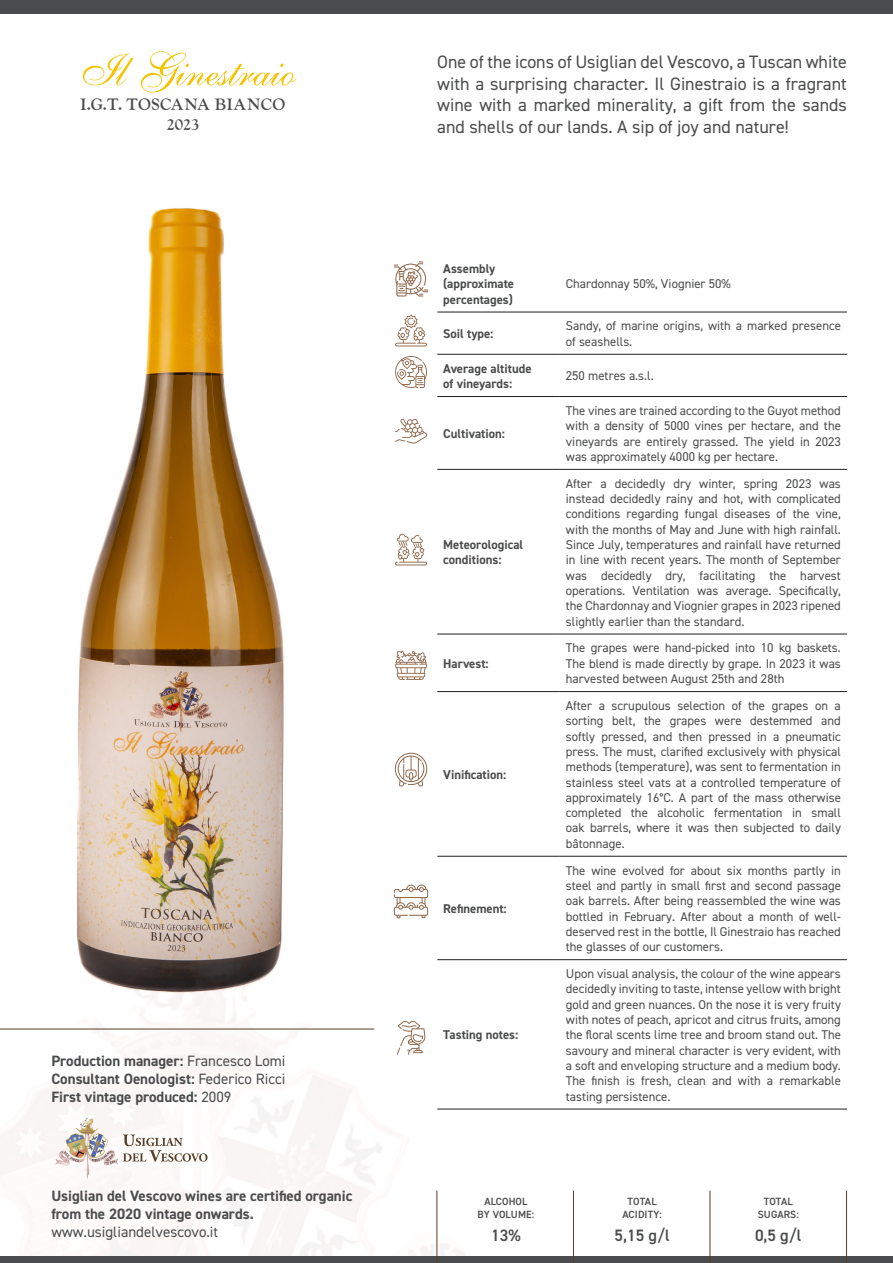
<style>
.page{position:relative;width:893px;height:1263px;background:#fff}
.page>*{position:absolute;margin:0;border:0;box-sizing:border-box;transform-origin:0 0}
.t1{font:18px/21.6px "DIN2014";color:#4b4c4d;text-align:justify}
.t2{font:700 16.5px/20px "LTC Goudy Oldstyle Pro";letter-spacing:.02em;color:#4b4c4d;text-align:center}
.t3{font:600 16.5px "DIN2014";color:#4b4c4d}
.t4{font:700 15px/18px "DIN2014";color:#4b4c4d}
.t5{font:15px "DIN2014";color:#4b4c4d}
.t6{font:12.75px/15.3px "DIN2014";color:#4b4c4d;text-align:justify}
.t7{font:700 12.75px/15.3px "DIN2014";color:#4b4c4d}
.t8{font:600 10.5px/12.6px "DIN2014";letter-spacing:.01em;color:#4b4c4d;text-align:center}
.s1{font-weight:400}
</style>
<div class="page">
<img style="left:77px;top:208px;width:207px;height:693px">
<svg style="left:83px;top:51px;width:213px;height:42px"></svg>
<hr style="left:437px;top:312px;width:123px;height:1px;background:#231f20">
<hr style="left:560px;top:312px;width:287px;height:1px;background:#231f20">
<hr style="left:437px;top:354px;width:123px;height:1px;background:#231f20">
<hr style="left:560px;top:354px;width:287px;height:1px;background:#231f20">
<hr style="left:437px;top:396px;width:123px;height:1px;background:#231f20">
<hr style="left:560px;top:396px;width:287px;height:1px;background:#231f20">
<hr style="left:437px;top:469px;width:123px;height:1px;background:#231f20">
<hr style="left:560px;top:469px;width:287px;height:1px;background:#231f20">
<hr style="left:437px;top:634px;width:123px;height:1px;background:#231f20">
<hr style="left:560px;top:634px;width:287px;height:1px;background:#231f20">
<hr style="left:437px;top:691px;width:123px;height:1px;background:#231f20">
<hr style="left:560px;top:691px;width:287px;height:1px;background:#231f20">
<hr style="left:437px;top:856px;width:123px;height:1px;background:#231f20">
<hr style="left:560px;top:856px;width:287px;height:1px;background:#231f20">
<hr style="left:437px;top:959px;width:123px;height:1px;background:#231f20">
<hr style="left:560px;top:959px;width:287px;height:1px;background:#231f20">
<hr style="left:437px;top:1109px;width:123px;height:1px;background:#231f20">
<hr style="left:560px;top:1109px;width:287px;height:1px;background:#231f20">
<img style="left:0;top:901px;width:533px;height:356px">
<div style="left:0;top:0;width:893px;height:13px;background:#4b4c4d"></div>
<div style="left:0;top:1257px;width:893px;height:6px;background:#4b4c4d"></div>
<hr style="left:0;top:1029px;width:374px;height:1px;background:#563e28">
<hr style="left:436px;top:1190px;width:1px;height:73px;background:#563e28">
<hr style="left:573px;top:1190px;width:1px;height:73px;background:#563e28">
<hr style="left:710px;top:1190px;width:1px;height:73px;background:#563e28">
<hr style="left:846px;top:1190px;width:1px;height:73px;background:#563e28">
<svg style="left:395px;top:651px;width:32px;height:29px"></svg>
<svg style="left:395px;top:419px;width:32px;height:24px"></svg>
<svg style="left:395px;top:315px;width:32px;height:31px"></svg>
<svg style="left:395px;top:534px;width:32px;height:31px"></svg>
<svg style="left:395px;top:356px;width:32px;height:32px"></svg>
<svg style="left:394px;top:261px;width:34px;height:35px"></svg>
<svg style="left:395px;top:753px;width:32px;height:33px"></svg>
<svg style="left:397px;top:1020px;width:28px;height:35px"></svg>
<svg style="left:394px;top:884px;width:34px;height:34px"></svg>
<img style="left:51px;top:1116px;width:70px;height:64px">
<svg style="left:123px;top:1134px;width:85px;height:28px"></svg>
<p class="t2" style="left:80px;top:95px;width:207px">I.G.T. TOSCANA BIANCO<br>2023</p>
<p class="t4" style="left:51px;top:1052px;width:236px;text-align:justify">Production manager: <span class="s1">Francesco Lomi </span>Consultant Oenologist: <span class="s1">Federico Ricci </span>First vintage produced: <span class="s1">2009</span></p>
<p class="t4" style="left:51px;top:1187px;width:303px">Usiglian del Vescovo wines are certified organic from the 2020 vintage onwards.</p>
<p class="t5" style="left:51px;top:1223px;width:168px">www.usigliandelvescovo.it</p>
<h1 class="t1" style="left:437px;top:51px;width:411px">One of the icons of Usiglian del Vescovo, a Tuscan white with a surprising character. Il Ginestraio is a fragrant wine with a marked minerality, a gift from the sands and shells of our lands. A sip of joy and nature!</h1>
<p class="t7" style="left:443px;top:261px;width:72px">Assembly (approximate percentages)</p>
<p class="t6" style="left:566px;top:276px;width:166px">Chardonnay 50%, Viognier 50%</p>
<p class="t7" style="left:443px;top:326px;width:52px">Soil type:</p>
<p class="t6" style="left:566px;top:318px;width:277px">Sandy, of marine origins, with a marked presence of seashells.</p>
<p class="t7" style="left:443px;top:360px;width:90px">Average altitude of vineyards:</p>
<p class="t6" style="left:566px;top:368px;width:89px">250 metres a.s.l.</p>
<p class="t7" style="left:443px;top:426px;width:63px">Cultivation:</p>
<p class="t6" style="left:566px;top:403px;width:277px">The vines are trained according to the Guyot method with a density of 5000 vines per hectare, and the vineyards are entirely grassed. The yield in 2023 was approximately 4000 kg per hectare.</p>
<p class="t7" style="left:443px;top:537px;width:81px">Meteorological conditions:</p>
<p class="t7" style="left:443px;top:655px;width:47px">Harvest:</p>
<p class="t7" style="left:443px;top:767px;width:65px">Vinification:</p>
<p class="t7" style="left:443px;top:901px;width:65px">Refinement:</p>
<p class="t7" style="left:443px;top:1027px;width:76px">Tasting notes:</p>
<p class="t6" style="left:566px;top:475px;width:277px">After a decidedly dry winter, spring 2023 was instead decidedly rainy and hot, with complicated conditions regarding fungal diseases of the vine, with the months of May and June with high rainfall.<br>Since July, temperatures and rainfall have returned in line with recent years. The month of September was decidedly dry, facilitating the harvest operations. Ventilation was average. Specifically, the Chardonnay and Viognier grapes in 2023 ripened slightly earlier than the standard.</p>
<p class="t6" style="left:566px;top:640px;width:276px">The grapes were hand-picked into 10 kg baskets.<br>The blend is made directly by grape. In 2023 it was harvested between August 25th and 28th</p>
<p class="t6" style="left:566px;top:698px;width:277px">After a scrupulous selection of the grapes on a sorting belt, the grapes were destemmed and softly pressed, and then pressed in a pneumatic press. The must, clarified exclusively with physical methods (temperature), was sent to fermentation in stainless steel vats at a controlled temperature of approximately 16°C. A part of the mass otherwise completed the alcoholic fermentation in small oak barrels, where it was then subjected to daily bâtonnage.</p>
<p class="t6" style="left:566px;top:862px;width:277px">The wine evolved for about six months partly in steel and partly in small first and second passage oak barrels. After being reassembled the wine was bottled in February. After about a month of well&shy;deserved rest in the bottle, Il Ginestraio has reached the glasses of our customers.</p>
<p class="t6" style="left:566px;top:966px;width:277px">Upon visual analysis, the colour of the wine appears decidedly inviting to taste, intense yellow with bright gold and green nuances. On the nose it is very fruity with notes of peach, apricot and citrus fruits, among the floral scents lime tree and broom stand out. The savoury and mineral character is very evident, with a soft and enveloping structure and a medium body.<br>The finish is fresh, clean and with a remarkable tasting persistence.</p>
<p class="t8" style="left:478px;top:1195px;width:58px">ALCOHOL<br>BY VOLUME:</p>
<p class="t3" style="left:491px;top:1224px;width:31px">13%</p>
<p class="t8" style="left:622px;top:1195px;width:41px">TOTAL<br>ACIDITY:</p>
<p class="t3" style="left:614px;top:1224px;width:57px">5,15 g/l</p>
<p class="t8" style="left:758px;top:1195px;width:43px">TOTAL<br>SUGARS:</p>
<p class="t3" style="left:755px;top:1224px;width:48px">0,5 g/l</p>
</div>
